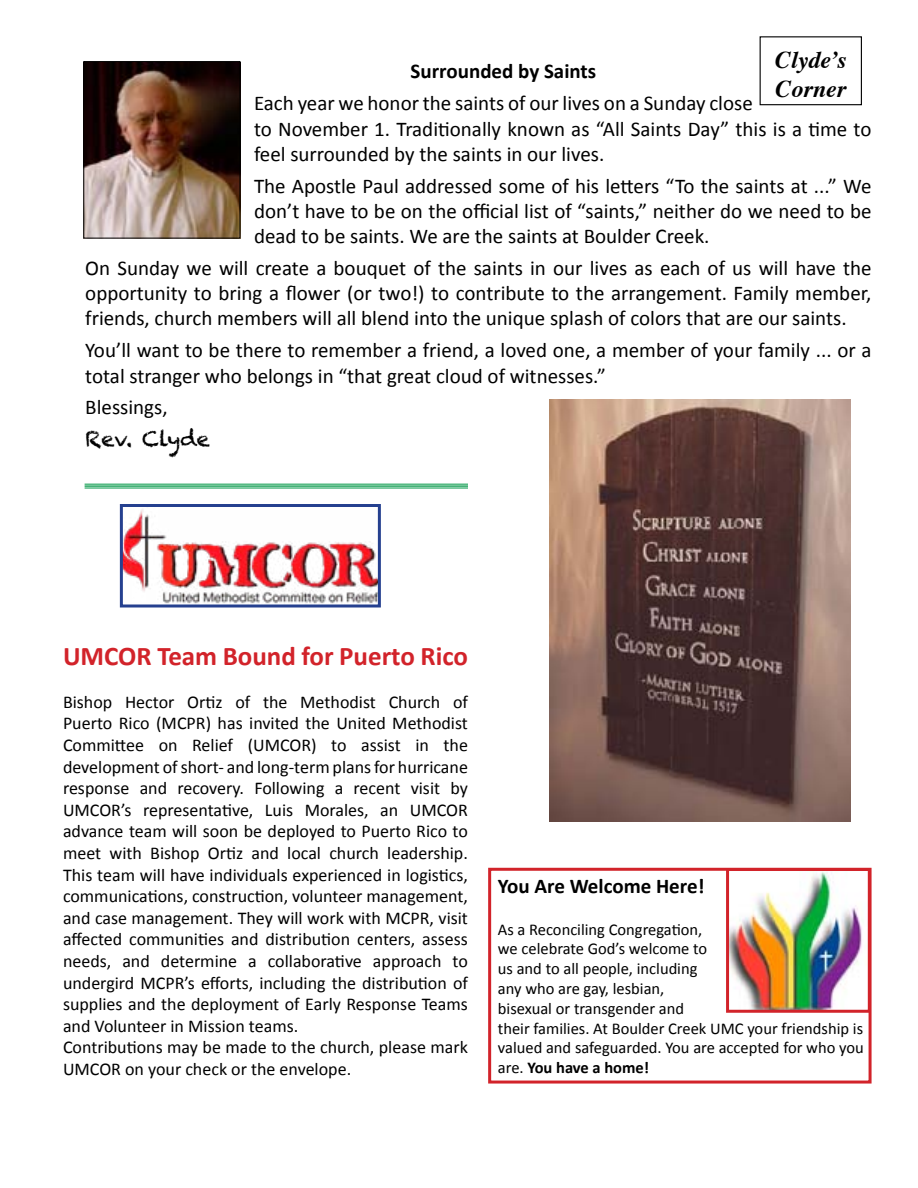
<style>
.page{position:relative;width:918px;height:1188px;background:#fff}
.page>*{position:absolute;margin:0;border:0;box-sizing:border-box;transform-origin:0 0}
.t1{font:700 27px "Calibri";color:#d2232a}
.t2{font:italic 700 24px/28.8px "Times";color:#000}
.t3{font:21px/25.2px "Calibri";color:#000}
.t4{font:700 21px "Calibri";color:#000}
.t5{font:21px "Chalkduster";color:#000}
.t6{font:18px/21.6px "Calibri";color:#000}
.t7{font:16.5px/19.8px "Calibri";color:#000}
.s1{font-weight:700}
</style>
<div class="page">
<img style="left:85px;top:63px;width:154px;height:174px">
<div style="left:83px;top:61px;width:158px;height:178px;border:1px solid #000"></div>
<div style="left:760px;top:36px;width:102px;height:69px;border:1px solid #000"></div>
<hr style="left:85px;top:484px;width:383px;height:1px;background:#009746">
<hr style="left:85px;top:485px;width:383px;height:2px;background:#009746">
<hr style="left:85px;top:488px;width:383px;height:1px;background:#009746">
<div style="left:488px;top:868px;width:384px;height:216px;border:3px solid #d2232a"></div>
<img style="left:730px;top:872px;width:132px;height:137px">
<div style="left:726px;top:868px;width:145px;height:145px;border:3px solid #d2232a"></div>
<img style="left:124px;top:509px;width:253px;height:95px">
<div style="left:120px;top:504px;width:261px;height:104px;border:3px solid #25408f"></div>
<img style="left:550px;top:400px;width:301px;height:422px">
<h2 class="t2" style="left:775px;top:47px;width:73px">Clyde’s<br>Corner</h2>
<p class="t4" style="left:411px;top:58px;width:187px">Surrounded by Saints</p>
<p class="t3" style="left:254px;top:90px;width:619px">Each year we honor the saints of our lives on a Sunday close<br>to November 1. Traditionally known as “All Saints Day” this is a time to feel surrounded by the saints in our lives.</p>
<p class="t3" style="left:254px;top:172px;width:619px;text-align:justify">The Apostle Paul addressed some of his letters “To the saints at ...” We don’t have to be on the official list of “saints,” neither do we need to be dead to be saints. We are the saints at Boulder Creek.</p>
<p class="t3" style="left:85px;top:254px;width:788px;text-align:justify">On Sunday we will create a bouquet of the saints in our lives as each of us will have the opportunity to bring a flower (or two!) to contribute to the arrangement. Family member, friends, church members will all blend into the unique splash of colors that are our saints.</p>
<p class="t3" style="left:85px;top:337px;width:788px">You’ll want to be there to remember a friend, a loved one, a member of your family ... or a total stranger who belongs in “that great cloud of witnesses.”</p>
<p class="t3" style="left:85px;top:394px;width:84px">Blessings,</p>
<p class="t5" style="left:85px;top:427px;width:126px">Rev. Clyde</p>
<h1 class="t1" style="left:63px;top:639px;width:407px">UMCOR Team Bound for Puerto Rico</h1>
<p class="t6" style="left:63px;top:690px;width:407px">Bishop Hector Ortiz of the Methodist Church of Puerto Rico (MCPR) has invited the United Methodist Committee on Relief (UMCOR) to assist in the development of short- and long-term plans for hurricane response and recovery. Following a recent visit by UMCOR’s representative, Luis Morales, an UMCOR advance team will soon be deployed to Puerto Rico to meet with Bishop Ortiz and local church leadership.<br>This team will have individuals experienced in logistics, communications, construction, volunteer management, and case management. They will work with MCPR, visit affected communities and distribution centers, assess needs, and determine a collaborative approach to undergird MCPR’s efforts, including the distribution of supplies and the deployment of Early Response Teams and Volunteer in Mission teams.<br>Contributions may be made to the church, please mark UMCOR on your check or the envelope.</p>
<p class="t4" style="left:498px;top:873px;width:208px">You Are Welcome Here!</p>
<p class="t7" style="left:498px;top:919px;width:367px">As a Reconciling Congregation,<br>we celebrate God’s welcome to<br>us and to all people, including<br>any who are gay, lesbian,<br>bisexual or transgender and<br>their families. At Boulder Creek UMC your friendship is valued and safeguarded. You are accepted for who you are. <span class="s1">You have a home!</span></p>
</div>
